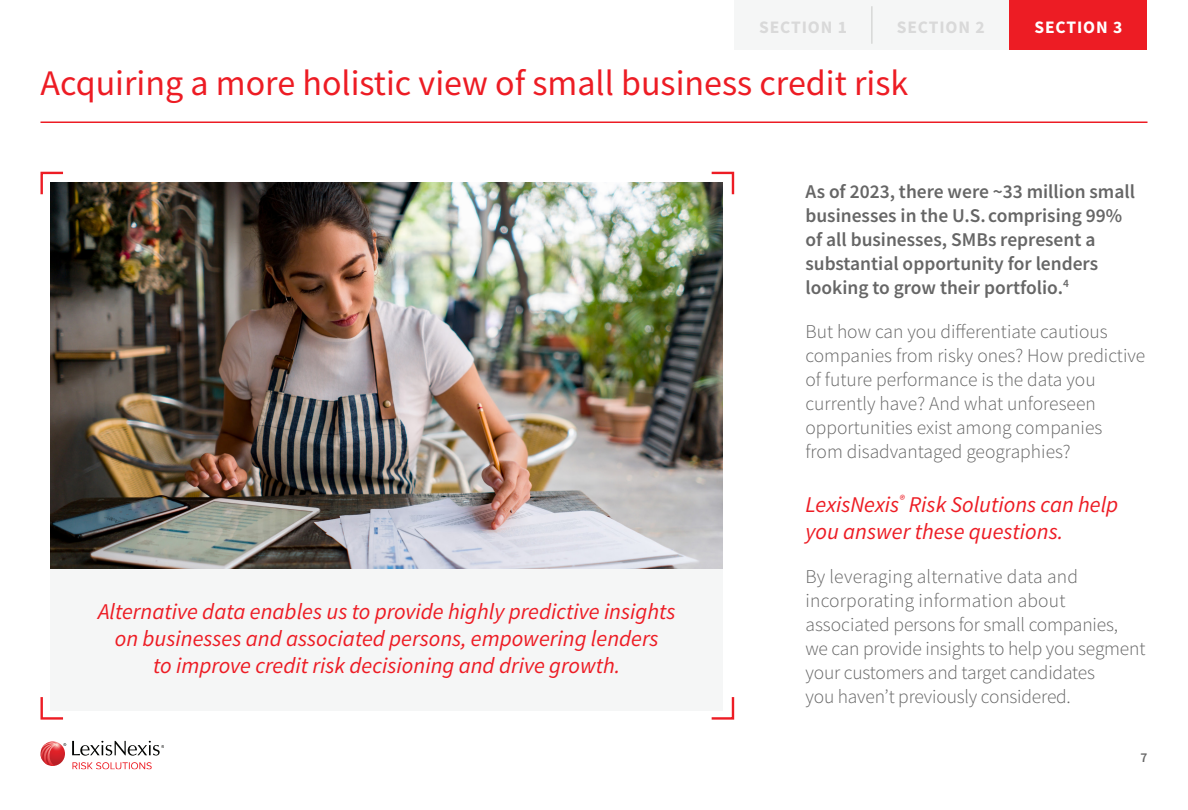
<style>
.page{position:relative;width:1188px;height:810px;background:#fff}
.page>*{position:absolute;margin:0;border:0;box-sizing:border-box;transform-origin:0 0}
.Section_Title{font:36px "Source Sans Pro";color:#ed1c24}
.Pull_Quote{font:italic 22.5px/27px "Source Sans Pro";color:#ed1c24}
.Body_Text{font:300 19.5px/24px "Source Sans Pro";color:#666}
.Subhead{font:600 19.5px/24px "Source Sans Pro";color:#666}
.Body_Text-2{font:700 17.55px "Source Sans Pro";letter-spacing:.05em;color:#d9d9d9}
.Body_Text-3{font:700 17.55px "Source Sans Pro";letter-spacing:.05em;color:#fff}
.t1{font:600 13.5px "Source Sans Pro";color:#666}
</style>
<div class="page">
<svg style="left:72px;top:762px;width:80px;height:8px"></svg>
<svg style="left:72px;top:741px;width:92px;height:15px"></svg>
<svg style="left:40px;top:741px;width:25px;height:25px"></svg>
<svg style="left:41px;top:742px;width:25px;height:24px"></svg>
<img style="left:51px;top:183px;width:672px;height:386px">
<hr style="left:40px;top:122px;width:1108px;height:1px;background:#ed1c24">
<svg style="left:40px;top:171px;width:25px;height:26px"></svg>
<div style="left:51px;top:569px;width:672px;height:141px;background:#f5f6f6"></div>
<svg style="left:711px;top:697px;width:24px;height:23px"></svg>
<svg style="left:40px;top:697px;width:23px;height:23px"></svg>
<svg style="left:709px;top:171px;width:26px;height:26px"></svg>
<div style="left:872px;top:0;width:138px;height:50px;background:#f5f6f6"></div>
<div style="left:734px;top:0;width:138px;height:50px;background:#f5f6f6"></div>
<div style="left:1010px;top:0;width:137px;height:50px;background:#ed1c24"></div>
<hr style="left:872px;top:6px;width:1px;height:38px;background:#c8c9c7">
<p class="Body_Text-2" style="left:759px;top:15px;width:89px">SECTION 1</p>
<p class="Body_Text-2" style="left:897px;top:15px;width:89px">SECTION 2</p>
<p class="Body_Text-3" style="left:1034px;top:15px;width:89px">SECTION 3</p>
<p class="Section_Title" style="left:40px;top:60px;width:869px">Acquiring a more holistic view of small business credit risk</p>
<p class="Pull_Quote" style="left:98px;top:598px;width:579px;text-align:center">Alternative data enables us to provide highly predictive insights on businesses and associated persons, empowering lenders<br>to improve credit risk decisioning and drive growth.</p>
<p class="Subhead" style="left:805px;top:179px;width:331px">As of 2023, there were ~33 million small businesses in the U.S. comprising 99% of all businesses, SMBs represent a substantial opportunity for lenders looking to grow their portfolio.<sup>4</sup></p>
<p class="Body_Text" style="left:805px;top:319px;width:341px">But how can you differentiate cautious companies from risky ones? How predictive of future performance is the data you currently have? And what unforeseen opportunities exist among companies<br>from disadvantaged geographies?</p>
<p class="Pull_Quote" style="left:805px;top:491px;width:314px">LexisNexis<sup>®</sup> Risk Solutions can help you answer these questions.</p>
<p class="Body_Text" style="left:805px;top:565px;width:341px">By leveraging alternative data and incorporating information about associated persons for small companies,<br>we can provide insights to help you segment your customers and target candidates<br>you haven’t previously considered.</p>
<p class="t1" style="left:1141px;top:748px;width:8px">7</p>
</div>
